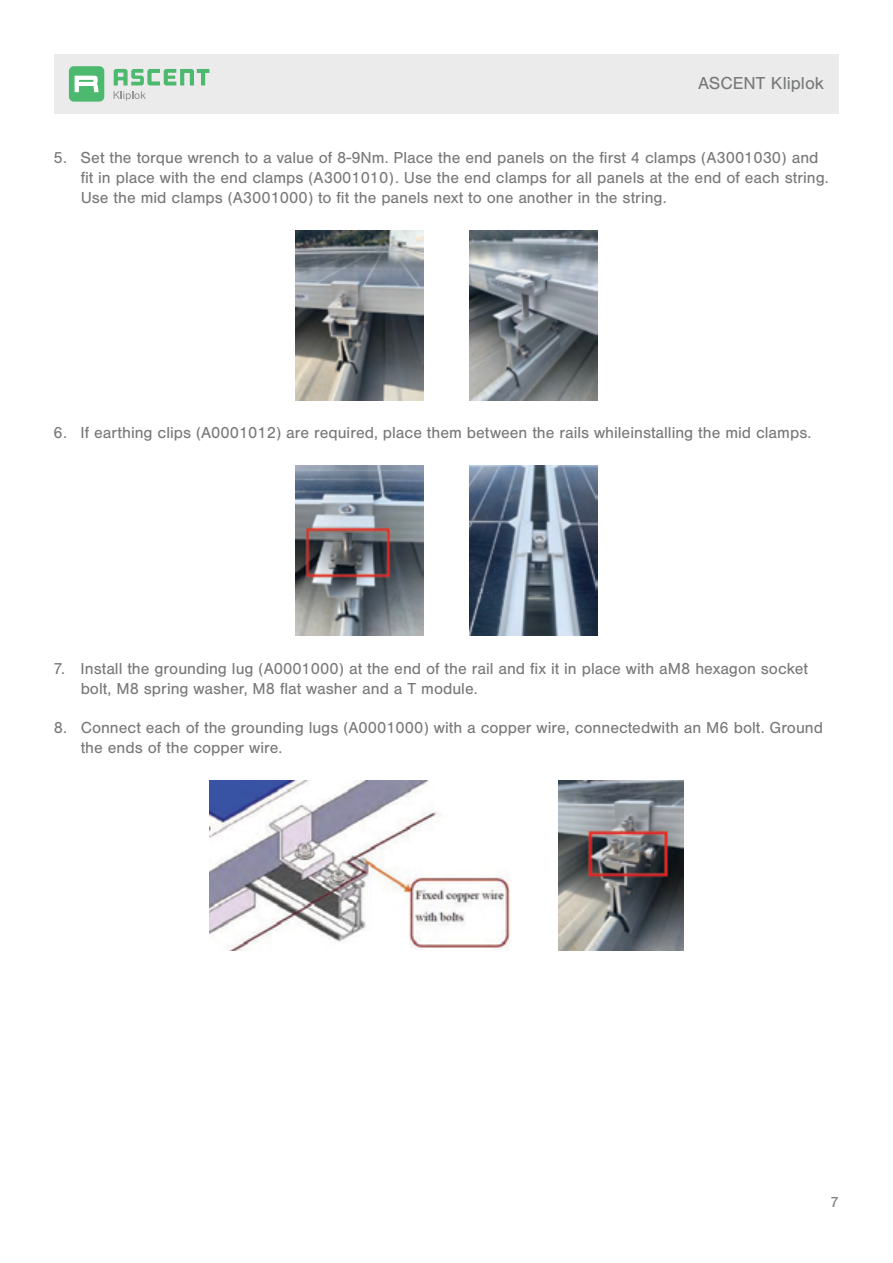
<style>
.page{position:relative;width:893px;height:1263px;background:#fff}
.page>*{position:absolute;margin:0;border:0;box-sizing:border-box;transform-origin:0 0}
.t1{font:18px "Nimbus San";color:#777878}
.t2{font:16.5px/19.8px "Nimbus San";color:#777878}
.t3{font:15px "Nimbus San";color:#777878}
</style>
<div class="page">
<div style="left:54px;top:54px;width:785px;height:59px;background:#ebebec"></div>
<div style="left:69px;top:66px;width:35px;height:35px;background:#4cb96e;border-radius:5px"></div>
<svg style="left:75px;top:76px;width:24px;height:16px"></svg>
<svg style="left:114px;top:69px;width:95px;height:16px"></svg>
<svg style="left:114px;top:91px;width:32px;height:10px"></svg>
<img style="left:295px;top:230px;width:128px;height:170px">
<img style="left:470px;top:230px;width:127px;height:170px">
<img style="left:295px;top:466px;width:128px;height:170px">
<img style="left:470px;top:466px;width:127px;height:170px">
<img style="left:209px;top:781px;width:303px;height:169px">
<img style="left:558px;top:781px;width:126px;height:169px">
<p class="t1" style="left:698px;top:73px;width:128px">ASCENT Kliplok</p>
<p class="t2" style="left:81px;top:148px;width:750px;text-indent:-27px">5. Set the torque wrench to a value of 8-9Nm. Place the end panels on the first 4 clamps (A3001030) and fit in place with the end clamps (A3001010). Use the end clamps for all panels at the end of each string.<br>Use the mid clamps (A3001000) to fit the panels next to one another in the string.</p>
<p class="t2" style="left:54px;top:423px;width:759px">6. If earthing clips (A0001012) are required, place them between the rails whileinstalling the mid clamps.</p>
<p class="t2" style="left:81px;top:659px;width:729px;text-indent:-27px">7. Install the grounding lug (A0001000) at the end of the rail and fix it in place with aM8 hexagon socket bolt, M8 spring washer, M8 flat washer and a T module.</p>
<p class="t2" style="left:81px;top:718px;width:744px;text-indent:-27px">8. Connect each of the grounding lugs (A0001000) with a copper wire, connectedwith an M6 bolt. Ground the ends of the copper wire.</p>
<p class="t3" style="left:831px;top:1194px;width:10px">7</p>
</div>
